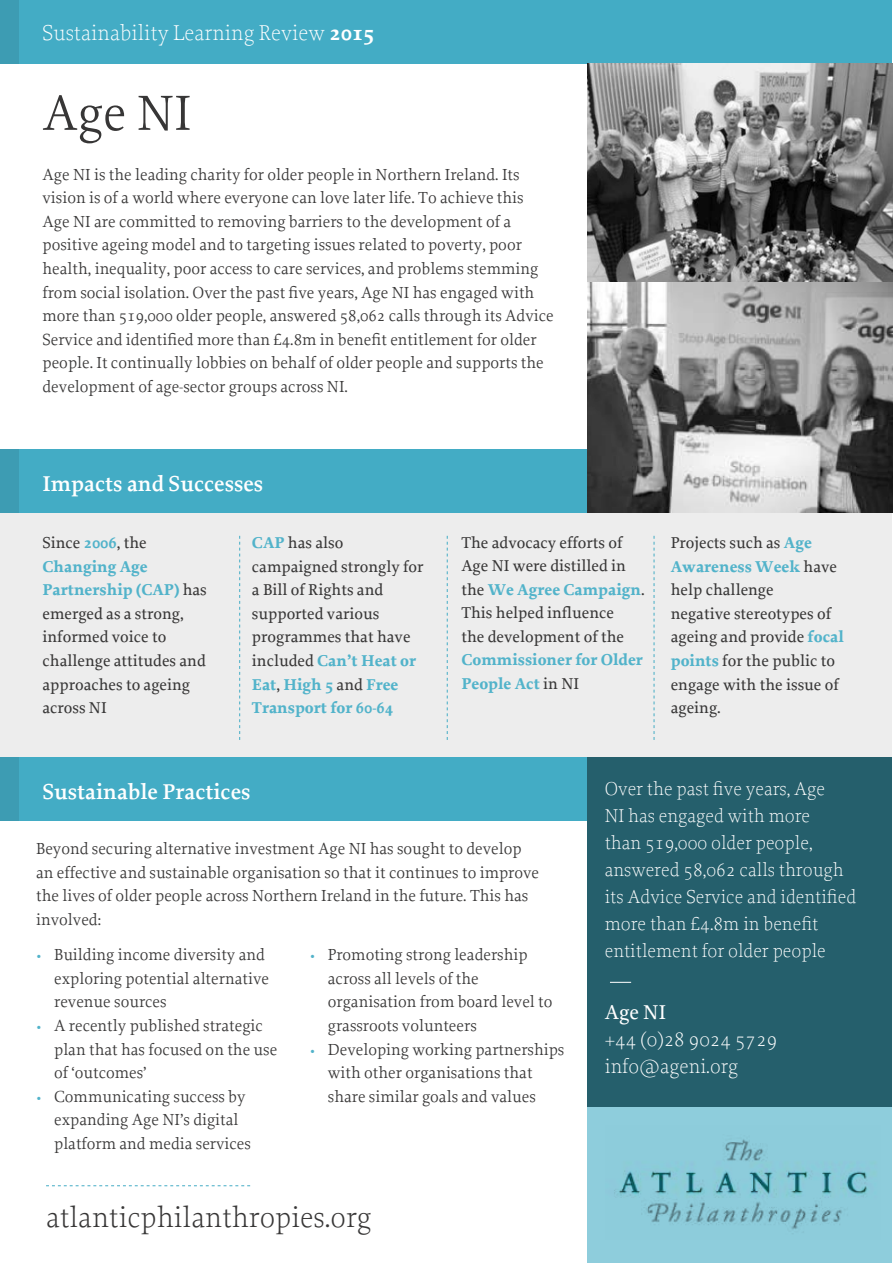
<style>
.page{position:relative;width:893px;height:1263px;background:#fff}
.page>*{position:absolute;margin:0;border:0;box-sizing:border-box;transform-origin:0 0}
.t1{font:51.9px "Proforma";color:#373636}
.t2{font:300 30.3px "Proforma";color:#373636}
.t3{font:600 22.5px "Proforma";color:#fff}
.t4{font:200 22.5px "Proforma";color:#fff}
.t5{font:200 21px/27px "Proforma";color:#fff}
.t6{font:500 21px "Proforma";color:#fff}
.t7{font:200 19.5px/27px "Proforma";color:#fff}
.t8{font:16.8px/23.5px "Proforma";color:#373636}
.t9{font:500 16.5px/23.5px "Proforma";color:#373636}
.t10{font:700 16.5px/23.5px "Proforma";color:#52b3ca}
.s1{font-weight:700}
.s2{font-weight:700;color:#52b3ca}
.s3{font-weight:500;color:#373636}
.s4{color:#52b3ca}
</style>
<div class="page">
<div style="left:1px;top:509px;width:891px;height:260px;background:#ededed"></div>
<div style="left:1px;top:757px;width:891px;height:64px;background:#43acc5"></div>
<div style="left:587px;top:757px;width:305px;height:494px;background:#255f6c"></div>
<div style="left:1px;top:0;width:891px;height:64px;background:#43acc5"></div>
<img style="left:587px;top:64px;width:305px;height:218px">
<div style="left:1px;top:449px;width:891px;height:63px;background:#43acc5"></div>
<img style="left:587px;top:282px;width:305px;height:230px">
<div style="left:587px;top:1108px;width:305px;height:155px;background:#8ecddc"></div>
<svg style="left:610px;top:982px;width:21px;height:1px"></svg>
<img style="left:614px;top:1139px;width:261px;height:95px">
<div style="left:1px;top:0;width:18px;height:64px;background:#3d9cb3"></div>
<div style="left:1px;top:449px;width:18px;height:63px;background:#3d9cb3"></div>
<div style="left:1px;top:757px;width:18px;height:64px;background:#3d9cb3"></div>
<svg style="left:239px;top:536px;width:1px;height:204px"></svg>
<svg style="left:447px;top:536px;width:1px;height:204px"></svg>
<svg style="left:654px;top:536px;width:1px;height:204px"></svg>
<svg style="left:46px;top:1185px;width:204px;height:1px"></svg>
<h3 class="t4" style="left:43px;top:20px;width:334px">Sustainability Learning Review <span class="s1">2015</span></h3>
<h1 class="t1" style="left:43px;top:81px;width:150px">Age NI</h1>
<p class="t8" style="left:43px;top:162px;width:513px">Age NI is the leading charity for older people in Northern Ireland. Its vision is of a world where everyone can love later life. To achieve this Age NI are committed to removing barriers to the development of a positive ageing model and to targeting issues related to poverty, poor health, inequality, poor access to care services, and problems stemming from social isolation. Over the past five years, Age NI has engaged with more than 519,000 older people, answered 58,062 calls through its Advice Service and identified more than £4.8m in benefit entitlement for older people. It continually lobbies on behalf of older people and supports the development of age-sector groups across NI.</p>
<h3 class="t3" style="left:43px;top:470px;width:222px">Impacts and Successes</h3>
<p class="t9" style="left:43px;top:531px;width:166px">Since <span class="s2">2006</span>, the<br><span class="s2">Changing Age<br>Partnership (CAP)</span> has emerged as a strong, informed voice to challenge attitudes and approaches to ageing across NI</p>
<p class="t9" style="left:252px;top:531px;width:173px"><span class="s2">CAP</span> has also campaigned strongly for a Bill of Rights and supported various programmes that have included <span class="s2">Can’t Heat or<br>Eat</span>, <span class="s2">High 5</span> and <span class="s2">Free<br>Transport for 60-64</span></p>
<p class="t9" style="left:461px;top:530px;width:185px">The advocacy efforts of<br>Age NI were distilled in the <span class="s2">We Agree Campaign</span>.<br>This helped influence<br>the development of the</p>
<p class="t10" style="left:461px;top:648px;width:183px">Commissioner for Older<br>People Act <span class="s3">in NI</span></p>
<p class="t9" style="left:671px;top:531px;width:175px">Projects such as <span class="s2">Age<br>Awareness Week</span> have help challenge<br>negative stereotypes of ageing and provide <span class="s2">focal points</span> for the public to engage with the issue of ageing.</p>
<h3 class="t3" style="left:43px;top:778px;width:209px">Sustainable Practices</h3>
<p class="t8" style="left:36px;top:837px;width:505px">Beyond securing alternative investment Age NI has sought to develop an effective and sustainable organisation so that it continues to improve the lives of older people across Northern Ireland in the future. This has involved:</p>
<p class="t8" style="left:54px;top:943px;width:216px;text-indent:-18px"><span class="s4">•</span> Building income diversity and exploring potential alternative revenue sources</p>
<p class="t8" style="left:54px;top:1013px;width:225px;text-indent:-18px"><span class="s4">•</span> A recently published strategic plan that has focused on the use of ‘outcomes’</p>
<p class="t8" style="left:54px;top:1084px;width:198px;text-indent:-18px"><span class="s4">•</span> Communicating success by expanding Age NI’s digital platform and media services</p>
<p class="t8" style="left:328px;top:943px;width:226px;text-indent:-18px"><span class="s4">•</span> Promoting strong leadership across all levels of the organisation from board level to grassroots volunteers</p>
<p class="t8" style="left:328px;top:1037px;width:238px;text-indent:-18px"><span class="s4">•</span> Developing working partnerships with other organisations that share similar goals and values</p>
<h2 class="t2" style="left:46px;top:1199px;width:327px">atlanticphilanthropies.org</h2>
<p class="t7" style="left:605px;top:775px;width:253px">Over the past five years, Age<br>NI has engaged with more<br>than 519,000 older people, answered 58,062 calls through its Advice Service and identified more than £4.8m in benefit entitlement for older people</p>
<p class="t6" style="left:605px;top:1000px;width:63px">Age NI</p>
<p class="t5" style="left:605px;top:1026px;width:174px">+44 (0)28 9024 5729 info@ageni.org</p>
</div>
